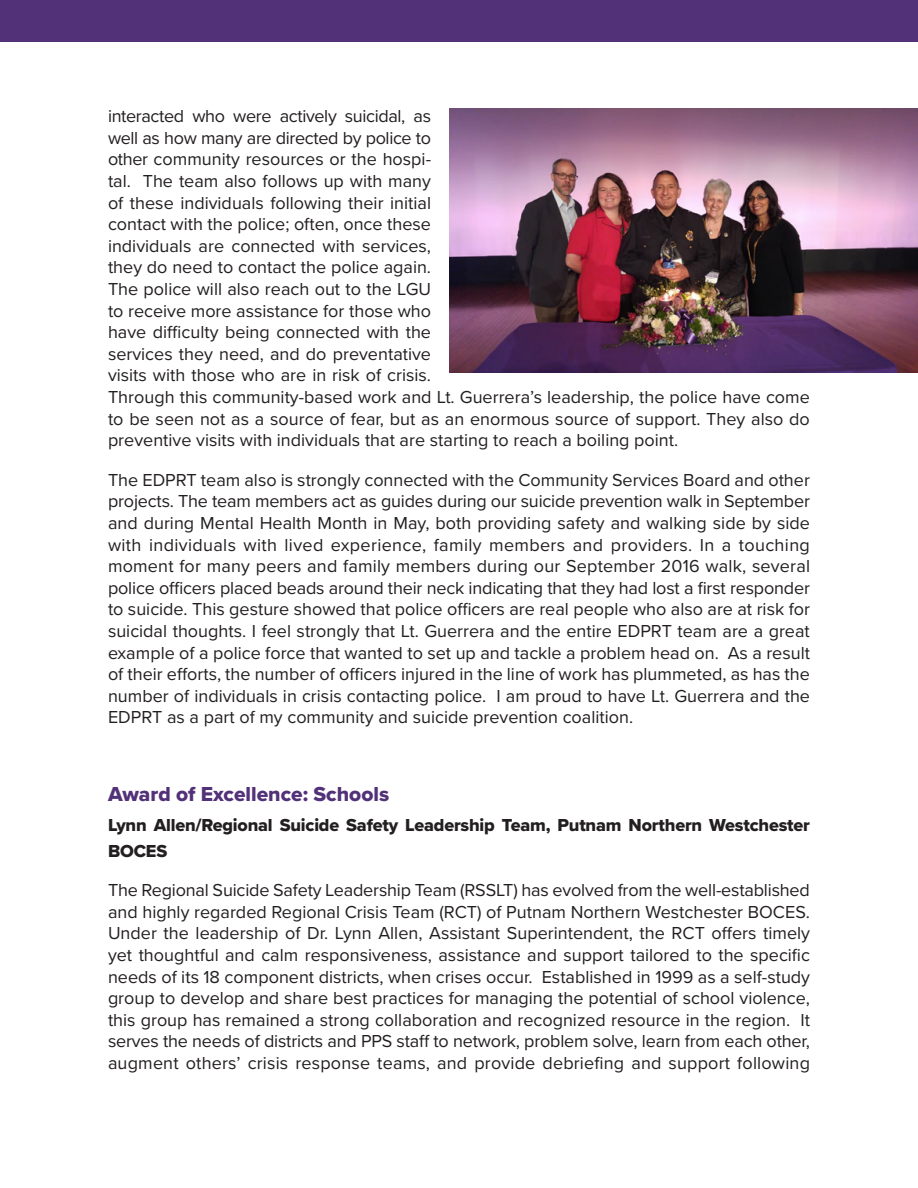
<style>
.page{position:relative;width:918px;height:1188px;background:#fff}
.page>*{position:absolute;margin:0;border:0;box-sizing:border-box;transform-origin:0 0}
.t1{font:21px "Proxima Nova Extrabld";color:#523178}
.t2{font:18px/21.6px "Proxima Nova";color:#231f20;text-align:justify}
.t3{font:18px/25.2px "Proxima Nova Extrabld";letter-spacing:-.01em;color:#231f20}
</style>
<div class="page">
<div style="left:0;top:0;width:918px;height:41px;background:#523178"></div>
<img style="left:449px;top:108px;width:469px;height:264px">
<p class="t2" style="left:108px;top:105px;width:703px;text-align:left">interacted who were actively suicidal, as<br>well as how many are directed by police to<br>other community resources or the hospi-<br>tal. The team also follows up with many<br>of these individuals following their initial<br>contact with the police; often, once these<br>individuals are connected with services,<br>they do need to contact the police again.<br>The police will also reach out to the LGU<br>to receive more assistance for those who<br>have difficulty being connected with the<br>services they need, and do preventative<br>visits with those who are in risk of crisis.<br>Through this community-based work and Lt. Guerrera’s leadership, the police have come to be seen not as a source of fear, but as an enormous source of support. They also do preventive visits with individuals that are starting to reach a boiling point.</p>
<p class="t2" style="left:108px;top:468px;width:704px">The EDPRT team also is strongly connected with the Community Services Board and other projects. The team members act as guides during our suicide prevention walk in September and during Mental Health Month in May, both providing safety and walking side by side with individuals with lived experience, family members and providers. In a touching moment for many peers and family members during our September 2016 walk, several police officers placed beads around their neck indicating that they had lost a first responder to suicide. This gesture showed that police officers are real people who also are at risk for suicidal thoughts. I feel strongly that Lt. Guerrera and the entire EDPRT team are a great example of a police force that wanted to set up and tackle a problem head on. As a result of their efforts, the number of officers injured in the line of work has plummeted, as has the number of individuals in crisis contacting police. I am proud to have Lt. Guerrera and the EDPRT as a part of my community and suicide prevention coalition.</p>
<p class="t1" style="left:108px;top:778px;width:283px">Award of Excellence: Schools</p>
<p class="t3" style="left:108px;top:813px;width:703px">Lynn Allen/Regional Suicide Safety Leadership Team, Putnam Northern Westchester<br>BOCES</p>
<p class="t2" style="left:108px;top:879px;width:704px">The Regional Suicide Safety Leadership Team (RSSLT) has evolved from the well-established and highly regarded Regional Crisis Team (RCT) of Putnam Northern Westchester BOCES.<br>Under the leadership of Dr. Lynn Allen, Assistant Superintendent, the RCT offers timely yet thoughtful and calm responsiveness, assistance and support tailored to the specific needs of its 18 component districts, when crises occur. Established in 1999 as a self-study group to develop and share best practices for managing the potential of school violence, this group has remained a strong collaboration and recognized resource in the region. It serves the needs of districts and PPS staff to network, problem solve, learn from each other, augment others’ crisis response teams, and provide debriefing and support following</p>
</div>
